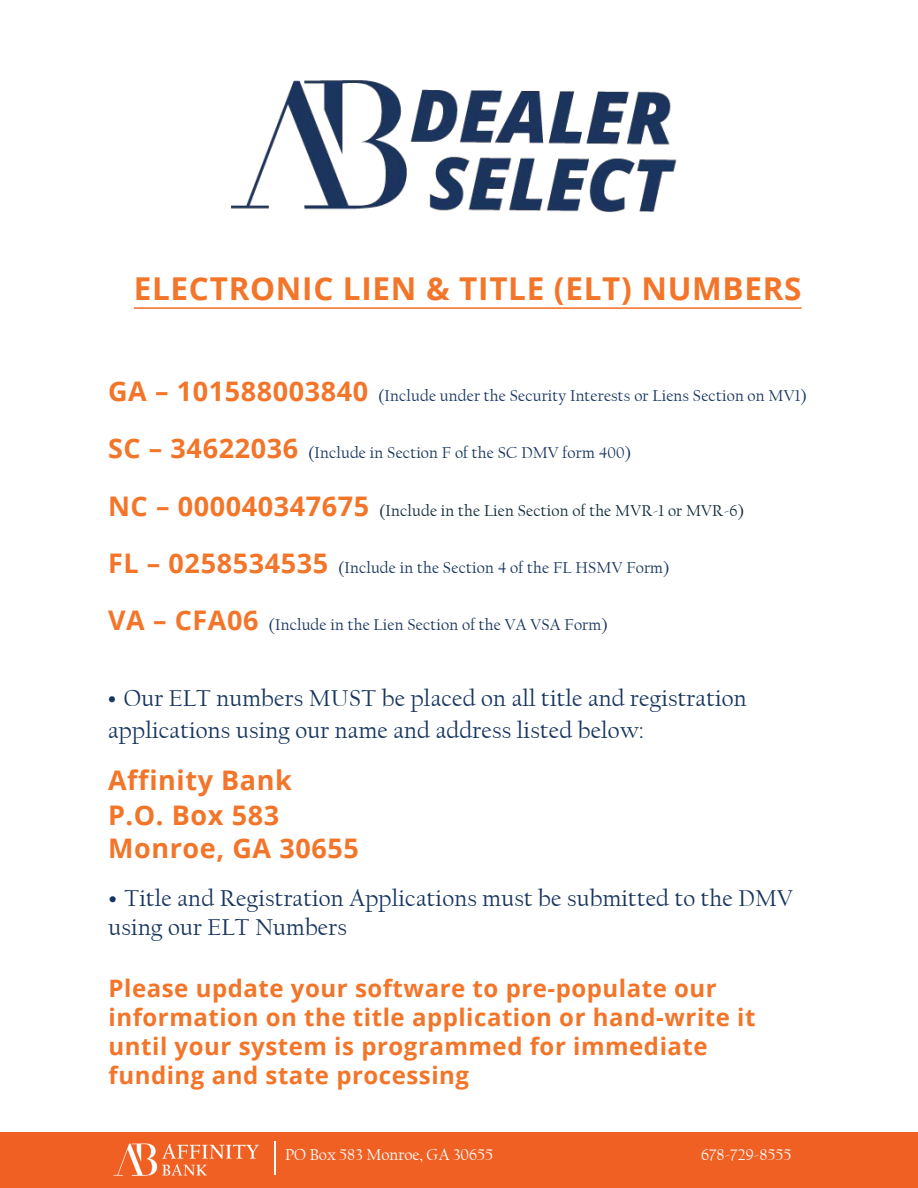
<style>
.page{position:relative;width:918px;height:1188px;background:#fff}
.page>*{position:absolute;margin:0;border:0;box-sizing:border-box;transform-origin:0 0}
.t1{font:700 31.5px "Open Sans";letter-spacing:.02em;color:#f37529}
.t2{font:700 27px/35.2px "Open Sans";letter-spacing:.02em;color:#f37529}
.t3{font:24px/31.5px "Californian FB";letter-spacing:.01em;color:#17355e}
.t4{font:700 24px/28.8px "Open Sans";letter-spacing:.02em;color:#f37529}
.t5{font:16.5px "Californian FB";letter-spacing:.01em;color:#17355e}
.t6{font:16.5px "Californian FB";letter-spacing:.01em;color:#102a39}
.t7{font:16.5px "Californian FB";letter-spacing:.01em;color:#18355d}
.t8{font:16.5px "Californian FB";color:#fff}
.s1{font-family:"Open Sans";font-weight:700;font-size:27px;color:#f37529}
.s2{font-family:"Montserrat";font-weight:700}
.s3{font-style:inherit}
</style>
<div class="page">
<div style="left:0;top:1132px;width:918px;height:56px;background:#ef6022"></div>
<img style="left:113px;top:1143px;width:146px;height:33px">
<hr style="left:274px;top:1142px;width:2px;height:33px;background:#fff">
<hr style="left:134px;top:307px;width:668px;height:2px;background:#f37529">
<img style="left:231px;top:80px;width:446px;height:133px">
<h1 class="t1" style="left:134px;top:267px;width:669px">ELECTRONIC LIEN &amp; TITLE (ELT) NUMBERS</h1>
<p class="t5" style="left:108px;top:387px;width:700px"><span class="s1">GA – 101588003840</span> (Include under the Security Interests or Liens Section on MV1)</p>
<p class="t5" style="left:108px;top:444px;width:525px"><span class="s1">SC – 34622036</span> (Include in Section F of the SC DMV form 400)</p>
<p class="t6" style="left:108px;top:501px;width:638px"><span class="s1">NC – 000040347675</span> (Include in the Lien Section of the MVR-1 or MVR-6)</p>
<p class="t5" style="left:108px;top:558px;width:563px"><span class="s1">FL – 0258534535</span> (Include in the Section 4 of the FL HSMV Form)</p>
<p class="t7" style="left:108px;top:615px;width:501px"><span class="s1">VA – CFA06</span> (Include in the Lien Section of the VA VSA Form)</p>
<p class="t3" style="left:108px;top:683px;width:640px"><span class="s2">•</span> Our ELT numbers MUST be placed on all title and registration applications using our name and address listed below:</p>
<p class="t2" style="left:108px;top:762px;width:185px">Affinity Bank<br>P.O. Box 583</p>
<p class="t2" style="left:108px;top:830px;width:252px">Monroe, GA 30655</p>
<p class="t3" style="left:109px;top:884px;width:686px;line-height:28.8px"><span class="s2">•</span> Title and Registration Applications must be submitted to the DMV using our ELT Numbers</p>
<p class="t4" style="left:109px;top:974px;width:648px">Please update your software to pre-populate our information on the title application or hand-write it until your system is programmed for immediate funding and state processing</p>
<p class="t8" style="left:285px;top:1145px;width:210px"><span class="s3">PO Box 583</span> Monroe, GA 30655</p>
<p class="t8" style="left:701px;top:1146px;width:92px">678-729-8555</p>
</div>
